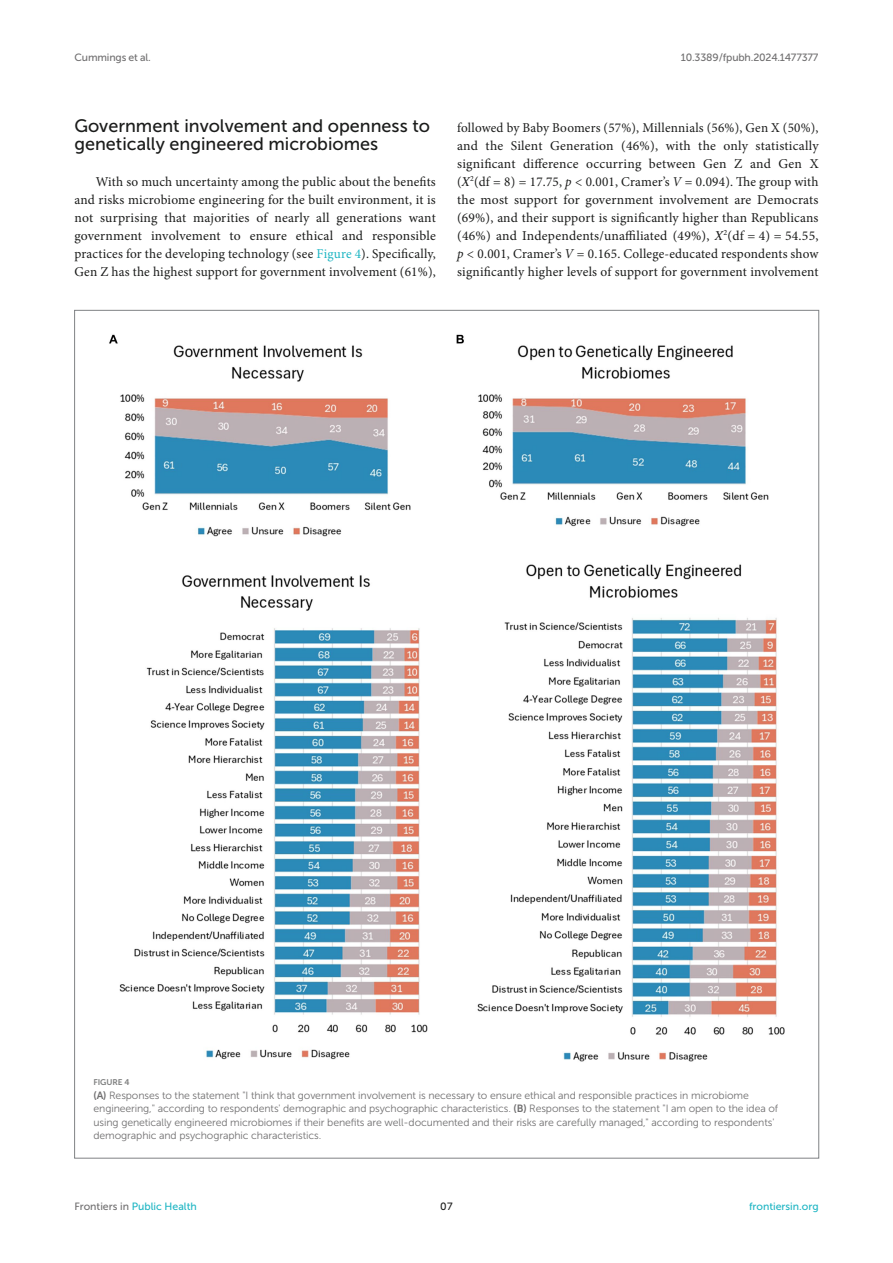
<style>
.page{position:relative;width:893px;height:1263px;background:#fff}
.page>*{position:absolute;margin:0;border:0;box-sizing:border-box;transform-origin:0 0}
.HEAD_2{font:18px/18px "Museo Sans 500";color:#1b1c1b}
.TEXT{font:13.5px/18px "Minion Pro";letter-spacing:.01em;color:#1b1c1b;text-align:justify}
.FIG_LEG{font:10.5px/13.5px "Museo Sans 300";letter-spacing:-.01em;color:#706f70}
.t1{font:10.5px "Museo Sans 500";letter-spacing:-.015em;color:#706f70}
.t2{font:10.5px "Museo Sans 500";color:#1db5c3}
.t3{font:10.5px "Museo Sans 500";color:#1b1c1b}
.FIG_HD{font:8.25px "Museo Sans 700";letter-spacing:-.01em;color:#7e7f7f}
.s1{color:#1db5c3}
.s2{font-family:"STIX General";font-style:italic}
.s3{font-style:italic}
.s4{font-family:"Museo Sans 700"}
.s5{color:#706f70}
</style>
<div class="page">
<img style="left:109px;top:334px;width:676px;height:728px">
<p class="t1" style="left:74px;top:51px;width:78px">Cummings et al.</p>
<p class="t1" style="left:681px;top:51px;width:139px">10.3389/fpubh.2024.1477377</p>
<p class="HEAD_2" style="left:74px;top:117px;width:357px">Government involvement and openness to genetically engineered microbiomes</p>
<p class="TEXT" style="left:74px;top:173px;width:363px;text-indent:21px">With so much uncertainty among the public about the benefits and risks microbiome engineering for the built environment, it is not surprising that majorities of nearly all generations want government involvement to ensure ethical and responsible practices for the developing technology (see <span class="s1">Figure 4</span>). Specifically, Gen Z has the highest support for government involvement (61%),</p>
<p class="TEXT" style="left:457px;top:119px;width:363px">followed by Baby Boomers (57%), Millennials (56%), Gen X (50%), and the Silent Generation (46%), with the only statistically significant difference occurring between Gen Z and Gen X (<span class="s2">Χ</span><sup>2</sup>(df = 8) = 17.75, <span class="s3">p</span> &lt; 0.001, Cramer’s <span class="s3">V</span> = 0.094). The group with the most support for government involvement are Democrats (69%), and their support is significantly higher than Republicans (46%) and Independents/unaffiliated (49%), <span class="s2">Χ</span><sup>2</sup>(df = 4) = 54.55, <span class="s3">p</span> &lt; 0.001, Cramer’s <span class="s3">V</span> = 0.165. College-educated respondents show significantly higher levels of support for government involvement</p>
<p class="FIG_HD" style="left:94px;top:1078px;width:37px">FIGURE 4</p>
<p class="FIG_LEG" style="left:94px;top:1088px;width:686px"><span class="s4">(A)</span> Responses to the statement "I think that government involvement is necessary to ensure ethical and responsible practices in microbiome engineering," according to respondents' demographic and psychographic characteristics. <span class="s4">(B)</span> Responses to the statement "I am open to the idea of using genetically engineered microbiomes if their benefits are well-documented and their risks are carefully managed," according to respondents' demographic and psychographic characteristics.</p>
<p class="t2" style="left:74px;top:1200px;width:124px"><span class="s5">Frontiers in</span> Public Health</p>
<p class="t3" style="left:440px;top:1200px;width:14px">07</p>
<p class="t2" style="left:749px;top:1200px;width:71px">frontiersin.org</p>
</div>
